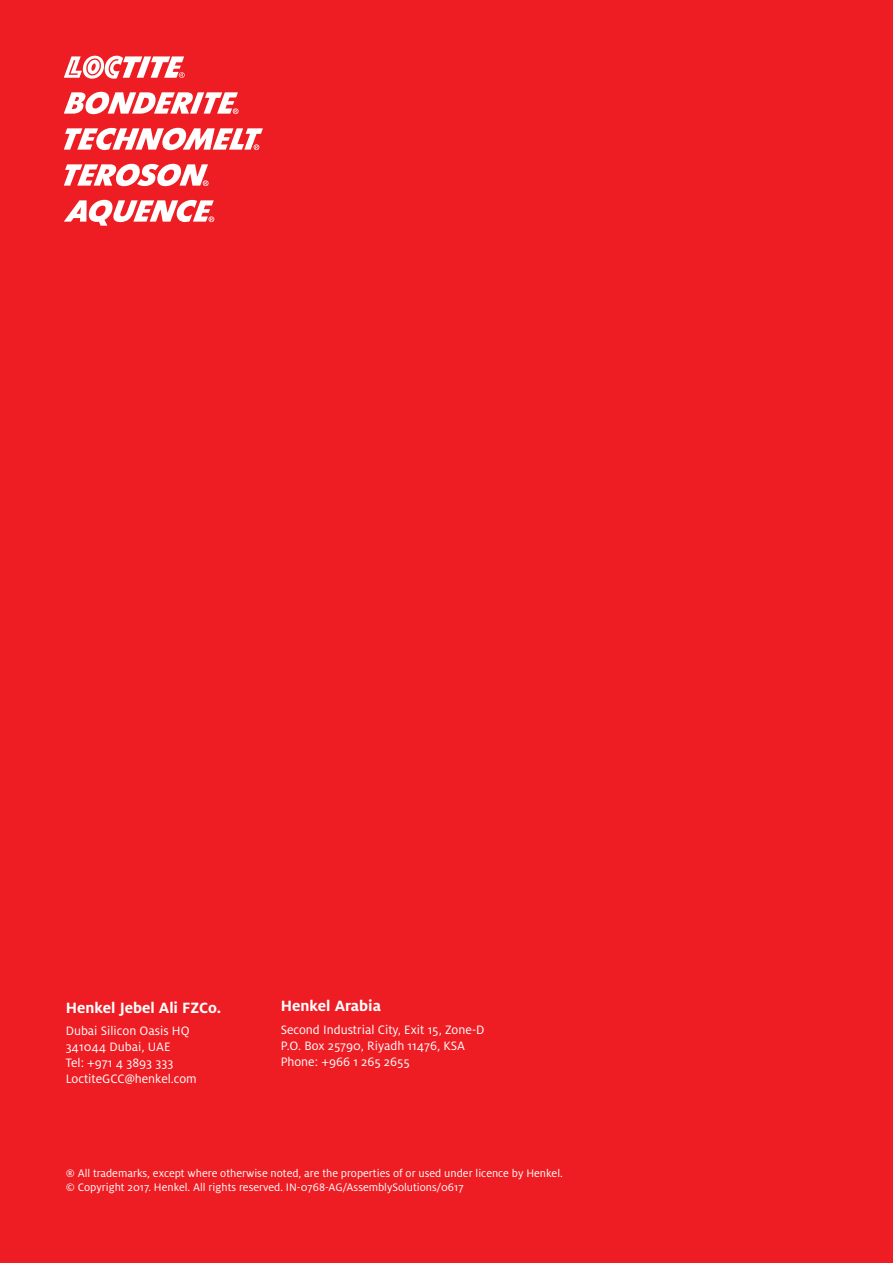
<style>
.page{position:relative;width:893px;height:1263px;background:#ee1d23}
.page>*{position:absolute;margin:0;border:0;box-sizing:border-box;transform-origin:0 0}
.t1{font:700 16.5px "Henkel Milo";color:#fff}
.t2{font:13.5px "Henkel Milo";color:#fff}
.t3{font:12px "Henkel Milo";color:#fff}
</style>
<div class="page">
<svg style="left:64px;top:56px;width:121px;height:23px"></svg>
<svg style="left:64px;top:92px;width:175px;height:22px"></svg>
<svg style="left:64px;top:128px;width:199px;height:22px"></svg>
<svg style="left:64px;top:164px;width:145px;height:22px"></svg>
<svg style="left:64px;top:200px;width:150px;height:26px"></svg>
<p class="t1" style="left:66px;top:998px;width:157px">Henkel Jebel Ali FZCo.</p>
<p class="t2" style="left:66px;top:1023px;width:125px">Dubai Silicon Oasis HQ</p>
<p class="t2" style="left:66px;top:1039px;width:106px">341044 Dubai, UAE</p>
<p class="t2" style="left:66px;top:1055px;width:109px">Tel: +971 4 3893 333</p>
<p class="t2" style="left:66px;top:1072px;width:133px">LoctiteGCC@henkel.com</p>
<p class="t1" style="left:281px;top:997px;width:102px">Henkel Arabia</p>
<p class="t2" style="left:281px;top:1022px;width:205px">Second Industrial City, Exit 15, Zone-D</p>
<p class="t2" style="left:281px;top:1038px;width:186px">P.O. Box 25790, Riyadh 11476, KSA</p>
<p class="t2" style="left:281px;top:1054px;width:130px">Phone: +966 1 265 2655</p>
<p class="t3" style="left:66px;top:1167px;width:499px">® All trademarks, except where otherwise noted, are the properties of or used under licence by Henkel.</p>
<p class="t3" style="left:66px;top:1181px;width:399px">© Copyright 2017. Henkel. All rights reserved. IN-0768-AG/AssemblySolutions/0617</p>
</div>
